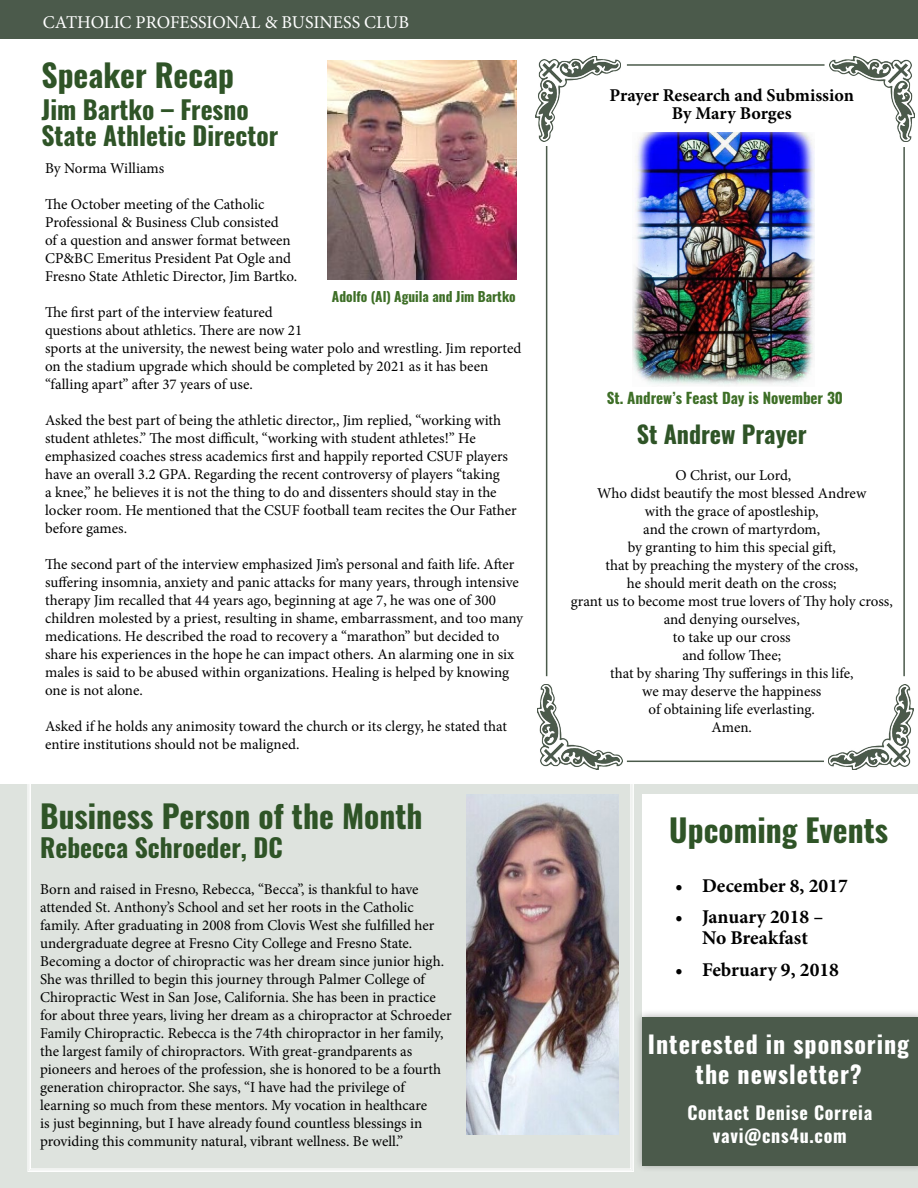
<style>
.page{position:relative;width:918px;height:1188px;background:#fff}
.page>*{position:absolute;margin:0;border:0;box-sizing:border-box;transform-origin:0 0}
.t1{font:700 31.5px "Oswald";color:#2f5427}
.t2{font:700 25.5px/25.5px "Oswald";color:#2f5427}
.t3{font:700 24px/30px "Oswald";letter-spacing:.04em;color:#fff;text-align:center}
.t4{font:700 24px "Oswald";color:#2f5427}
.t5{font:700 19.5px/21px "Minion Pro";color:#000;text-align:center}
.t6{font:700 18px/18px "Minion Pro";letter-spacing:-.005em;color:#000;text-align:center}
.t7{font:700 18px/22.5px "Oswald";letter-spacing:.04em;color:#fff;text-align:center}
.t8{font:18px "Minion Pro";letter-spacing:-.005em;color:#fff}
.t9{font:15px/18px "Minion Pro";color:#000}
.t10{font:700 15px "Oswald";color:#3d6e26}
.t11{font:700 13.5px "Oswald";color:#3d6e26}
</style>
<div class="page">
<div style="left:0;top:784px;width:918px;height:404px;background:#dee3de"></div>
<svg style="left:28px;top:758px;width:606px;height:414px"></svg>
<div style="left:0;top:0;width:918px;height:39px;background:#4b5a4b"></div>
<div style="left:642px;top:794px;width:276px;height:371px;background:#fff"></div>
<div style="left:634px;top:1008px;width:284px;height:165px;background:#000;opacity:.3"></div>
<div style="left:642px;top:1017px;width:276px;height:148px;background:#4b5a4b"></div>
<img style="left:328px;top:61px;width:188px;height:219px">
<img style="left:830px;top:56px;width:84px;height:85px">
<img style="left:829px;top:684px;width:85px;height:85px">
<img style="left:537px;top:684px;width:85px;height:85px">
<img style="left:536px;top:56px;width:85px;height:85px">
<hr style="left:546px;top:146px;width:1px;height:530px;background:#4b5a4b">
<hr style="left:903px;top:147px;width:2px;height:529px;background:#4b5a4b">
<hr style="left:627px;top:64px;width:198px;height:2px;background:#4b5a4b">
<hr style="left:627px;top:761px;width:197px;height:1px;background:#4b5a4b">
<img style="left:633px;top:133px;width:182px;height:252px">
<img style="left:467px;top:794px;width:151px;height:340px">
<p class="t8" style="left:43px;top:11px;width:368px">CATHOLIC PROFESSIONAL &amp; BUSINESS CLUB</p>
<h1 class="t1" style="left:41px;top:53px;width:194px">Speaker Recap</h1>
<h2 class="t2" style="left:41px;top:98px;width:238px">Jim Bartko – Fresno<br>State Athletic Director</h2>
<p class="t9" style="left:45px;top:159px;width:121px">By Norma Williams</p>
<p class="t9" style="left:45px;top:195px;width:253px">The October meeting of the Catholic Professional &amp; Business Club consisted<br>of a question and answer format between CP&amp;BC Emeritus President Pat Ogle and Fresno State Athletic Director, Jim Bartko.</p>
<p class="t9" style="left:45px;top:303px;width:478px">The first part of the interview featured<br>questions about athletics. There are now 21<br>sports at the university, the newest being water polo and wrestling. Jim reported on the stadium upgrade which should be completed by 2021 as it has been “falling apart” after 37 years of use.</p>
<p class="t9" style="left:45px;top:411px;width:473px">Asked the best part of being the athletic director,, Jim replied, “working with student athletes.” The most difficult, “working with student athletes!” He emphasized coaches stress academics first and happily reported CSUF players have an overall 3.2 GPA. Regarding the recent controversy of players “taking<br>a knee,” he believes it is not the thing to do and dissenters should stay in the locker room. He mentioned that the CSUF football team recites the Our Father before games.</p>
<p class="t9" style="left:45px;top:555px;width:480px">The second part of the interview emphasized Jim’s personal and faith life. After suffering insomnia, anxiety and panic attacks for many years, through intensive therapy Jim recalled that 44 years ago, beginning at age 7, he was one of 300 children molested by a priest, resulting in shame, embarrassment, and too many medications. He described the road to recovery a “marathon” but decided to share his experiences in the hope he can impact others. An alarming one in six males is said to be abused within organizations. Healing is helped by knowing one is not alone.</p>
<p class="t9" style="left:45px;top:717px;width:463px">Asked if he holds any animosity toward the church or its clergy, he stated that entire institutions should not be maligned.</p>
<p class="t11" style="left:332px;top:287px;width:185px">Adolfo (Al) Aguila and Jim Bartko</p>
<h1 class="t1" style="left:40px;top:794px;width:384px">Business Person of the Month</h1>
<h2 class="t2" style="left:40px;top:836px;width:244px">Rebecca Schroeder, DC</h2>
<p class="t9" style="left:40px;top:881px;width:413px">Born and raised in Fresno, Rebecca, “Becca”, is thankful to have attended St. Anthony’s School and set her roots in the Catholic family. After graduating in 2008 from Clovis West she fulfilled her undergraduate degree at Fresno City College and Fresno State.<br>Becoming a doctor of chiropractic was her dream since junior high.<br>She was thrilled to begin this journey through Palmer College of Chiropractic West in San Jose, California. She has been in practice for about three years, living her dream as a chiropractor at Schroeder Family Chiropractic. Rebecca is the 74th chiropractor in her family, the largest family of chiropractors. With great-grandparents as pioneers and heroes of the profession, she is honored to be a fourth generation chiropractor. She says, “I have had the privilege of learning so much from these mentors. My vocation in healthcare<br>is just beginning, but I have already found countless blessings in providing this community natural, vibrant wellness. Be well.”</p>
<p class="t6" style="left:610px;top:86px;width:246px">Prayer Research and Submission<br>By Mary Borges</p>
<p class="t10" style="left:607px;top:387px;width:238px">St. Andrew’s Feast Day is November 30</p>
<h3 class="t4" style="left:637px;top:418px;width:171px">St Andrew Prayer</h3>
<p class="t9" style="left:571px;top:466px;width:324px;text-align:center">O Christ, our Lord,<br>Who didst beautify the most blessed Andrew<br>with the grace of apostleship,<br>and the crown of martyrdom,<br>by granting to him this special gift,<br>that by preaching the mystery of the cross,<br>he should merit death on the cross;<br>grant us to become most true lovers of Thy holy cross, and denying ourselves,<br>to take up our cross<br>and follow Thee;<br>that by sharing Thy sufferings in this life,<br>we may deserve the happiness<br>of obtaining life everlasting.<br>Amen.</p>
<h1 class="t1" style="left:669px;top:808px;width:220px">Upcoming Events</h1>
<h3 class="t5" style="left:675px;top:875px;width:174px">• December 8, 2017</h3>
<h3 class="t5" style="left:675px;top:906px;width:150px">• January 2018 –<br>No Breakfast</h3>
<h3 class="t5" style="left:675px;top:959px;width:165px">• February 9, 2018</h3>
<h3 class="t3" style="left:648px;top:1030px;width:263px">Interested in sponsoring the newsletter?</h3>
<p class="t7" style="left:687px;top:1102px;width:186px">Contact Denise Correia vavi@cns4u.com</p>
</div>
